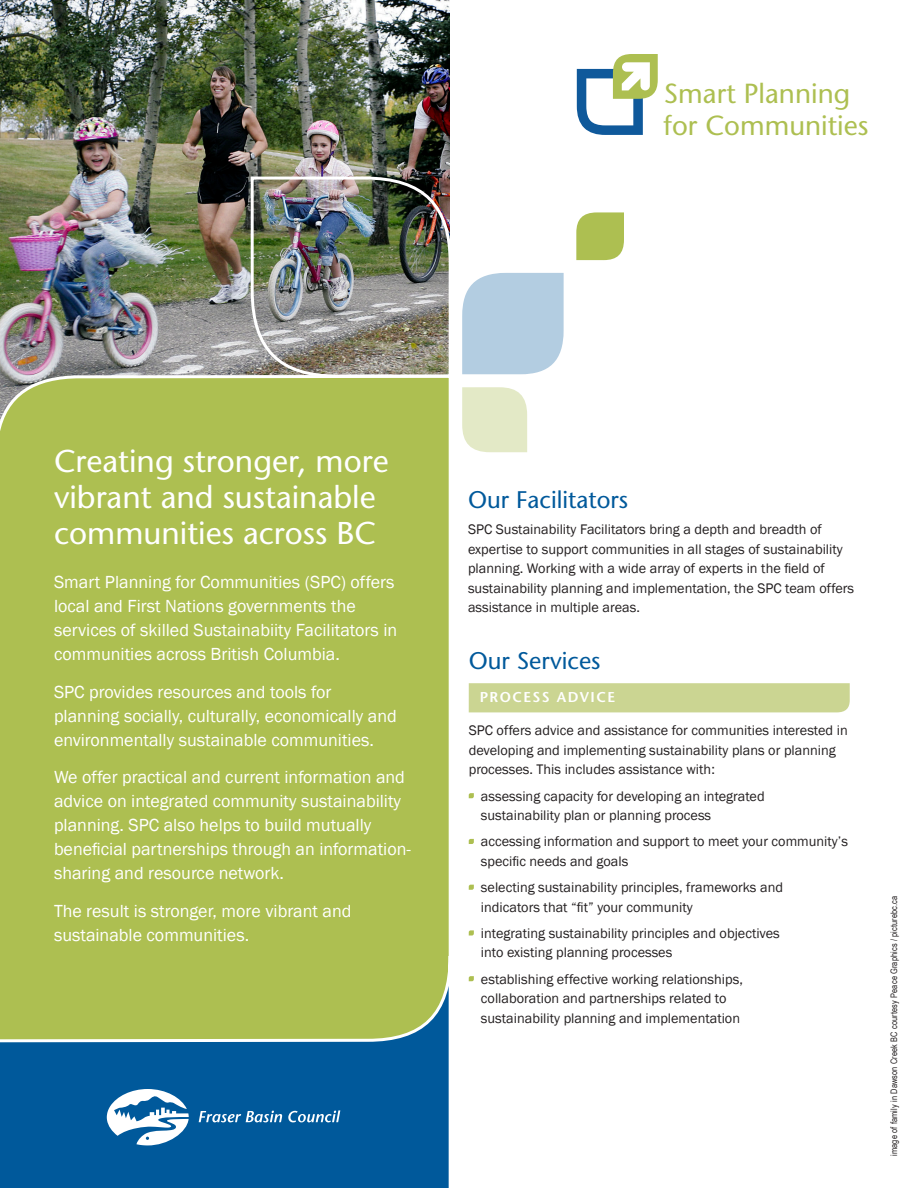
<style>
.page{position:relative;width:918px;height:1188px;background:#fff}
.page>*{position:absolute;margin:0;border:0;box-sizing:border-box;transform-origin:0 0}
.t1{font:500 31.5px/36px "Stone Sans Std";color:#fff}
.t2{font:27.6px/32.1px "Stone Sans";color:#adbf51}
.Body_Copy{font:500 24px "Stone Sans Std";color:#00599b}
.Body_Copy-2{font:18px/24px "Franklin Gothic";color:#fff}
.Body_Copy-3{font:14.25px/19.5px "Franklin Gothic";color:#231f20}
.Body_Copy-4{font:600 14.25px "Stone Sans Std";letter-spacing:.1em;color:#fff}
.t3{font:9px "Arial Narrow";letter-spacing:.015em;color:#231f20}
</style>
<div class="page">
<img style="left:0;top:0;width:450px;height:374px">
<div style="left:0;top:374px;width:449px;height:579px;background:#adbf51"></div>
<svg style="left:0;top:953px;width:449px;height:235px"></svg>
<img style="left:249px;top:175px;width:201px;height:204px">
<svg style="left:462px;top:273px;width:102px;height:101px"></svg>
<svg style="left:576px;top:212px;width:48px;height:48px"></svg>
<svg style="left:462px;top:387px;width:65px;height:65px"></svg>
<svg style="left:577px;top:54px;width:81px;height:81px"></svg>
<svg style="left:199px;top:1111px;width:83px;height:11px"></svg>
<svg style="left:288px;top:1110px;width:52px;height:12px"></svg>
<svg style="left:107px;top:1089px;width:82px;height:56px"></svg>
<div style="left:469px;top:683px;width:381px;height:29px;background:#cbd592"></div>
<svg style="left:469px;top:793px;width:5px;height:5px"></svg>
<svg style="left:469px;top:839px;width:5px;height:5px"></svg>
<svg style="left:469px;top:885px;width:5px;height:5px"></svg>
<svg style="left:469px;top:930px;width:5px;height:6px"></svg>
<svg style="left:469px;top:976px;width:5px;height:5px"></svg>
<p class="t2" style="left:664px;top:77px;width:206px">Smart Planning for Communities</p>
<p class="t1" style="left:54px;top:443px;width:336px">Creating stronger, more vibrant and sustainable communities across BC</p>
<p class="Body_Copy-2" style="left:54px;top:571px;width:345px">Smart Planning for Communities (SPC) offers local and First Nations governments the services of skilled Sustainabiity Facilitators in communities across British Columbia.</p>
<p class="Body_Copy-2" style="left:54px;top:680px;width:344px">SPC provides resources and tools for planning socially, culturally, economically and environmentally sustainable communities.</p>
<p class="Body_Copy-2" style="left:54px;top:766px;width:358px">We offer practical and current information and advice on integrated community sustainability planning. SPC also helps to build mutually beneficial partnerships through an information&shy;sharing and resource network.</p>
<p class="Body_Copy-2" style="left:54px;top:899px;width:299px">The result is stronger, more vibrant and sustainable communities.</p>
<p class="Body_Copy" style="left:468px;top:485px;width:162px">Our Facilitators</p>
<p class="Body_Copy-3" style="left:468px;top:520px;width:388px">SPC Sustainability Facilitators bring a depth and breadth of expertise to support communities in all stages of sustainability planning. Working with a wide array of experts in the field of sustainability planning and implementation, the SPC team offers assistance in multiple areas.</p>
<p class="Body_Copy" style="left:469px;top:646px;width:133px">Our Services</p>
<p class="Body_Copy-4" style="left:480px;top:689px;width:137px">PROCESS ADVICE</p>
<p class="Body_Copy-3" style="left:469px;top:721px;width:381px">SPC offers advice and assistance for communities interested in developing and implementing sustainability plans or planning processes. This includes assistance with:</p>
<p class="Body_Copy-3" style="left:481px;top:786px;width:285px">assessing capacity for developing an integrated sustainability plan or planning process</p>
<p class="Body_Copy-3" style="left:481px;top:832px;width:369px">accessing information and support to meet your community’s specific needs and goals</p>
<p class="Body_Copy-3" style="left:481px;top:878px;width:304px">selecting sustainability principles, frameworks and indicators that “fit” your community</p>
<p class="Body_Copy-3" style="left:481px;top:924px;width:300px">integrating sustainability principles and objectives into existing planning processes</p>
<p class="Body_Copy-3" style="left:481px;top:969px;width:263px">establishing effective working relationships, collaboration and partnerships related to sustainability planning and implementation</p>
<p class="t3" style="left:888px;top:1156px;width:262px;rotate:-90deg">image of family in Dawson Creek BC courtesy Peace Graphics / picturebc.ca</p>
</div>
